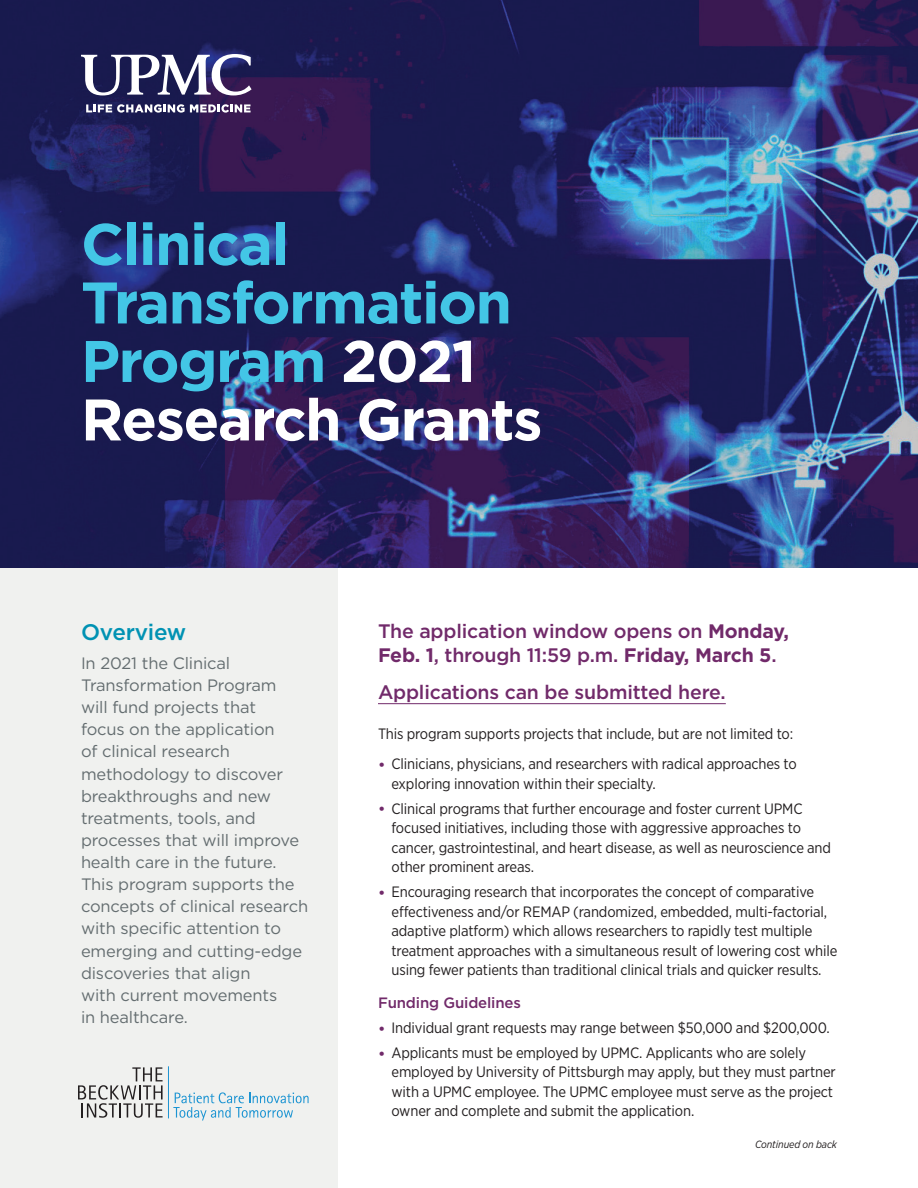
<style>
.page{position:relative;width:918px;height:1188px;background:#fff}
.page>*{position:absolute;margin:0;border:0;box-sizing:border-box;transform-origin:0 0}
.t1{font:700 58.5px/58.5px "Gotham";letter-spacing:-.025em;color:#43c6e6}
.t2{font:500 22.5px "Gotham";letter-spacing:-.01em;color:#0092b3}
.t3{font:500 19.5px/24px "Gotham";letter-spacing:-.01em;color:#712a6a}
.t4{font:16.5px/22.2px "Gotham";letter-spacing:-.01em;color:#646d70}
.t5{font:15px/19.5px "Gotham Narrow";letter-spacing:-.01em;color:#231f20}
.t6{font:500 15px "Gotham";letter-spacing:-.01em;color:#712a6a}
.t7{font:italic 10.5px "Gotham Narrow";letter-spacing:-.01em;color:#231f20}
.s1{color:#fff}
.s2{font-weight:700}
.s3{font-family:"Gotham";font-weight:500;color:#712a6a}
</style>
<div class="page">
<div style="left:0;top:568px;width:338px;height:620px;background:#f0f1ef"></div>
<img style="left:0;top:0;width:918px;height:568px">
<hr style="left:378px;top:703px;width:348px;height:1px;background:#712a6a">
<svg style="left:78px;top:1067px;width:85px;height:51px"></svg>
<hr style="left:168px;top:1066px;width:1px;height:52px;background:#1c94d2">
<svg style="left:173px;top:1092px;width:136px;height:28px"></svg>
<svg style="left:86px;top:104px;width:165px;height:9px"></svg>
<svg style="left:81px;top:54px;width:171px;height:41px"></svg>
<h1 class="t1" style="left:81px;top:215px;width:463px">Clinical<br>Transformation<br>Program <span class="s1">2021<br>Research Grants</span></h1>
<h2 class="t2" style="left:81px;top:617px;width:107px">Overview</h2>
<p class="t4" style="left:81px;top:652px;width:229px">In 2021 the Clinical<br>Transformation Program<br>will fund projects that<br>focus on the application<br>of clinical research methodology to discover breakthroughs and new treatments, tools, and processes that will improve health care in the future.<br>This program supports the concepts of clinical research with specific attention to emerging and cutting-edge discoveries that align<br>with current movements<br>in healthcare.</p>
<h3 class="t3" style="left:378px;top:619px;width:412px">The application window opens on <span class="s2">Monday,<br>Feb. 1</span>, through 11:59 p.m. <span class="s2">Friday, March 5</span>.</h3>
<h3 class="t3" style="left:378px;top:680px;width:349px">Applications can be submitted here.</h3>
<p class="t5" style="left:378px;top:724px;width:417px">This program supports projects that include, but are not limited to:</p>
<p class="t5" style="left:392px;top:754px;width:407px;text-indent:-14px"><span class="s3">•</span> Clinicians, physicians, and researchers with radical approaches to exploring innovation within their specialty.</p>
<p class="t5" style="left:392px;top:798px;width:441px;text-indent:-14px"><span class="s3">•</span> Clinical programs that further encourage and foster current UPMC focused initiatives, including those with aggressive approaches to cancer, gastrointestinal, and heart disease, as well as neuroscience and other prominent areas.</p>
<p class="t5" style="left:392px;top:882px;width:447px;text-indent:-14px"><span class="s3">•</span> Encouraging research that incorporates the concept of comparative effectiveness and/or REMAP (randomized, embedded, multi-factorial, adaptive platform) which allows researchers to rapidly test multiple treatment approaches with a simultaneous result of lowering cost while using fewer patients than traditional clinical trials and quicker results.</p>
<p class="t6" style="left:378px;top:993px;width:145px">Funding Guidelines</p>
<p class="t5" style="left:378px;top:1018px;width:453px"><span class="s3">•</span> Individual grant requests may range between $50,000 and $200,000.</p>
<p class="t5" style="left:392px;top:1043px;width:446px;text-indent:-14px"><span class="s3">•</span> Applicants must be employed by UPMC. Applicants who are solely employed by University of Pittsburgh may apply, but they must partner with a UPMC employee. The UPMC employee must serve as the project owner and complete and submit the application.</p>
<p class="t7" style="left:755px;top:1137px;width:83px">Continued on back</p>
</div>
